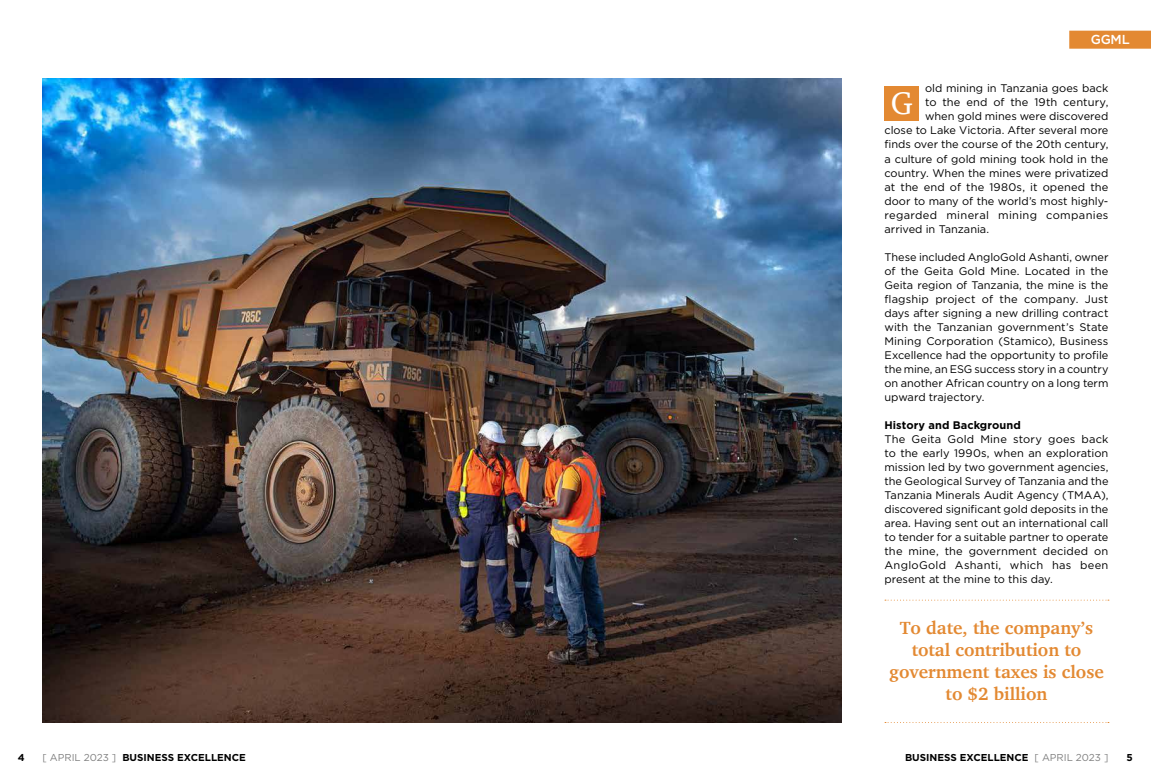
<style>
.page{position:relative;width:1151px;height:783px;background:#fff}
.page>*{position:absolute;margin:0;border:0;box-sizing:border-box;transform-origin:0 0}
.Drop_cap{font:32px "Charter";color:#fff}
.Pullquote{font:700 18px/22px "Charter";color:#e38932;text-align:center}
.Header_folio{font:500 13px "Gotham";color:#fff}
.Body_first_para{font:11px/14px "Gotham";color:#000;text-align:justify}
.Body_first_para-2{font:11px "Gotham";letter-spacing:.03em;color:#000}
.Body_first_para-3{font:700 11px "Gotham";letter-spacing:.005em;color:#000}
.t1{font:700 10px "Gotham";color:#000}
.s1{font-weight:400;color:#808080}
</style>
<div class="page">
<img style="left:43px;top:78px;width:799px;height:644px">
<div style="left:884px;top:85px;width:35px;height:35px;background:#e38932"></div>
<div style="left:1069px;top:31px;width:82px;height:18px;background:#e38932"></div>
<svg style="left:885px;top:599px;width:224px;height:1px"></svg>
<p class="Header_folio" style="left:1091px;top:31px;width:40px">GGML</p>
<p class="Body_first_para" style="left:925px;top:81px;width:185px">old mining in Tanzania goes back</p>
<p class="Body_first_para" style="left:925px;top:95px;width:185px">to the end of the 19th century,</p>
<p class="Body_first_para" style="left:925px;top:109px;width:185px">when gold mines were discovered</p>
<p class="Body_first_para" style="left:884px;top:123px;width:225px">close to Lake Victoria. After several more</p>
<p class="Body_first_para" style="left:884px;top:137px;width:225px">finds over the course of the 20th century,</p>
<p class="Body_first_para" style="left:884px;top:151px;width:225px">a culture of gold mining took hold in the</p>
<p class="Body_first_para" style="left:884px;top:165px;width:225px">country. When the mines were privatized</p>
<p class="Body_first_para" style="left:884px;top:179px;width:225px">at the end of the 1980s, it opened the</p>
<p class="Body_first_para" style="left:884px;top:193px;width:225px">door to many of the world’s most highly-</p>
<p class="Body_first_para-2" style="left:884px;top:207px;width:225px">regarded mineral mining companies</p>
<p class="Body_first_para" style="left:884px;top:221px;width:106px">arrived in Tanzania.</p>
<p class="Body_first_para" style="left:884px;top:249px;width:225px">These included AngloGold Ashanti, owner of the Geita Gold Mine. Located in the Geita region of Tanzania, the mine is the flagship project of the company. Just days after signing a new drilling contract with the Tanzanian government’s State Mining Corporation (Stamico), Business Excellence had the opportunity to profile the mine, an ESG success story in a country on another African country on a long term upward trajectory.</p>
<p class="Body_first_para-3" style="left:884px;top:417px;width:138px">History and Background</p>
<p class="Body_first_para" style="left:884px;top:431px;width:225px">The Geita Gold Mine story goes back to the early 1990s, when an exploration mission led by two government agencies, the Geological Survey of Tanzania and the Tanzania Minerals Audit Agency (TMAA), discovered significant gold deposits in the area. Having sent out an international call to tender for a suitable partner to operate the mine, the government decided on AngloGold Ashanti, which has been present at the mine to this day.</p>
<p class="Drop_cap" style="left:891px;top:83px;width:24px">G</p>
<p class="Pullquote" style="left:889px;top:616px;width:216px">To date, the company’s total contribution to government taxes is close to $2 billion</p>
<p class="t1" style="left:18px;top:750px;width:8px">4</p>
<p class="t1" style="left:43px;top:750px;width:205px"><span class="s1">[ APRIL 2023 ]</span> BUSINESS EXCELLENCE</p>
<p class="t1" style="left:905px;top:750px;width:205px">BUSINESS EXCELLENCE <span class="s1">[ APRIL 2023 ]</span></p>
<p class="t1" style="left:1126px;top:750px;width:8px">5</p>
</div>
